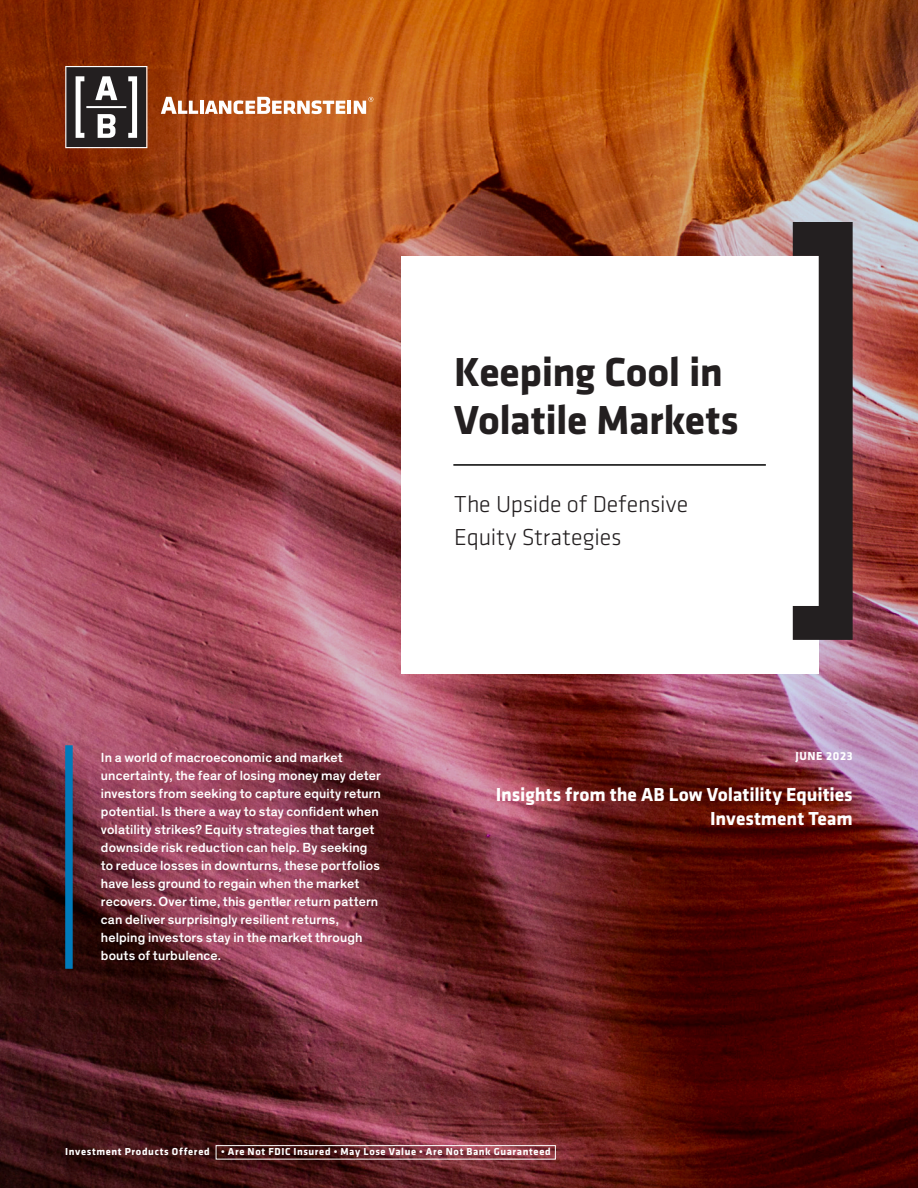
<style>
.page{position:relative;width:918px;height:1188px;background:#fff}
.page>*{position:absolute;margin:0;border:0;box-sizing:border-box;transform-origin:0 0}
.t1{font:700 42px/48px "Klavika";letter-spacing:-.01em;color:#231f20}
.t2{font:300 24px/33px "Klavika";letter-spacing:-.005em;color:#231f20}
.t3{font:700 19.5px/24px "Klavika";letter-spacing:-.005em;color:#fff;text-align:right}
.t4{font:500 13.5px/18px "Theinhardt";letter-spacing:.01em;color:#fff}
.t5{font:700 12px "Klavika";letter-spacing:.055em;color:#fff}
.t6{font:700 10.5px "Klavika";letter-spacing:.06em;color:#fff}
</style>
<div class="page">
<img style="left:0;top:0;width:918px;height:1188px">
<svg style="left:161px;top:97px;width:37px;height:17px"></svg>
<hr style="left:200px;top:101px;width:4px;height:13px;background:#fff">
<svg style="left:205px;top:97px;width:168px;height:17px"></svg>
<svg style="left:65px;top:66px;width:82px;height:82px"></svg>
<div style="left:401px;top:256px;width:418px;height:418px;background:#fff"></div>
<hr style="left:453px;top:464px;width:313px;height:2px;background:#000">
<svg style="left:793px;top:222px;width:60px;height:418px"></svg>
<div style="left:65px;top:745px;width:8px;height:224px;background:#007abb"></div>
<div style="left:216px;top:1145px;width:340px;height:15px;border:1px solid #fff"></div>
<h1 class="t1" style="left:454px;top:347px;width:286px">Keeping Cool in<br>Volatile Markets</h1>
<h2 class="t2" style="left:454px;top:488px;width:235px">The Upside of Defensive<br>Equity Strategies</h2>
<p class="t4" style="left:101px;top:749px;width:282px">In a world of macroeconomic and market uncertainty, the fear of losing money may deter investors from seeking to capture equity return potential. Is there a way to stay confident when volatility strikes? Equity strategies that target downside risk reduction can help. By seeking to reduce losses in downturns, these portfolios have less ground to regain when the market recovers. Over time, this gentler return pattern can deliver surprisingly resilient returns, helping investors stay in the market through bouts of turbulence.</p>
<p class="t5" style="left:795px;top:748px;width:59px">JUNE 2023</p>
<h3 class="t3" style="left:496px;top:781px;width:358px">Insights from the AB Low Volatility Equities<br>Investment Team</h3>
<p class="t6" style="left:65px;top:1144px;width:487px">Investment Products Offered • Are Not FDIC Insured • May Lose Value • Are Not Bank Guaranteed</p>
</div>
